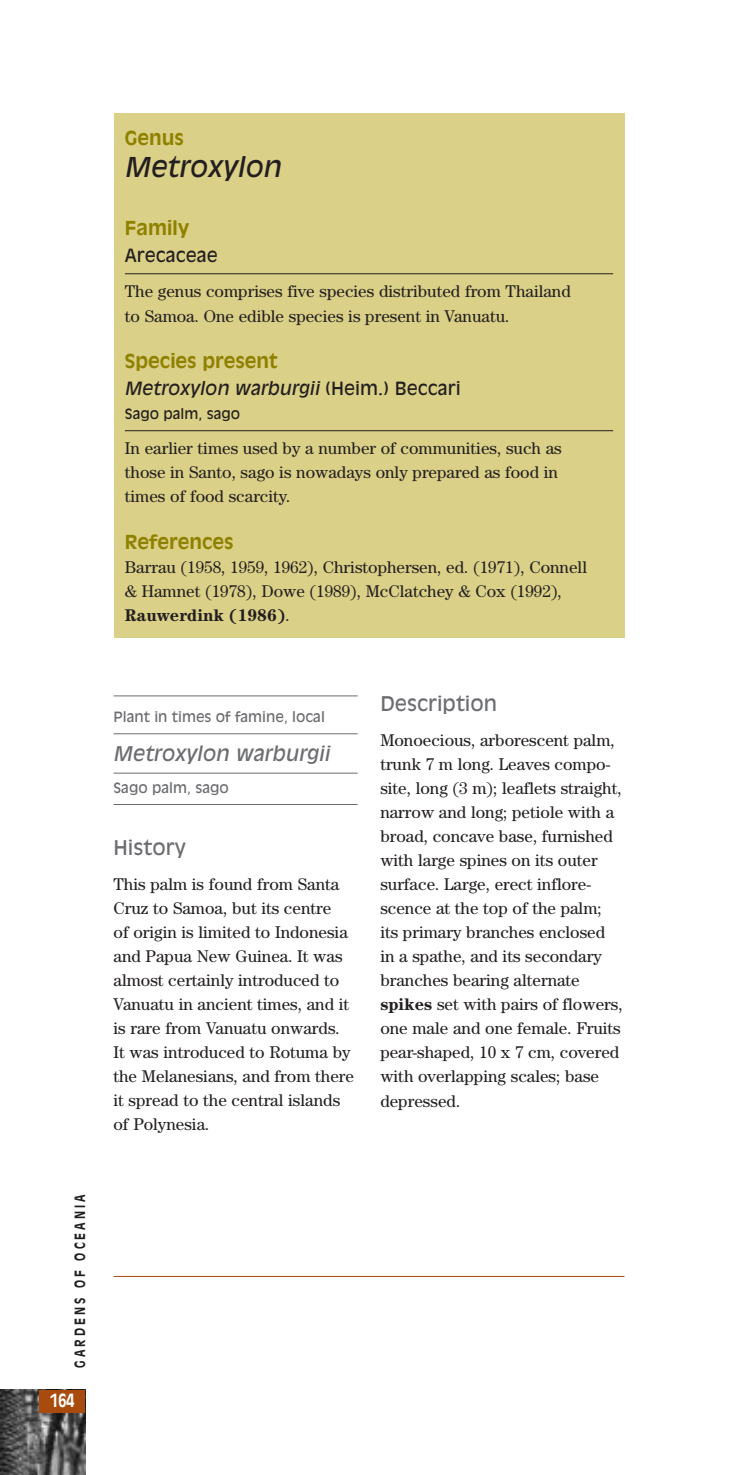
<style>
.page{position:relative;width:738px;height:1475px;background:#fff}
.page>*{position:absolute;margin:0;border:0;box-sizing:border-box;transform-origin:0 0}
.t1{font:italic 27px "Antique Olive";color:#231f20}
.t2{font:italic 20px "Antique Olive";color:#6c6d70}
.t3{font:20px "Antique Olive";color:#6c6d70}
.t4{font:700 19px "Antique Olive";color:#8f8100}
.t5{font:italic 18px "Antique Olive";color:#231f20}
.t6{font:18px "Antique Olive";color:#231f20}
.t7{font:700 18px "Antique Olive";color:#fff;scale:.8 1}
.t8{font:17px/24px "Century";color:#231f20}
.t9{font:14px "Antique Olive";color:#6c6d70}
.t10{font:700 14px "Antique Olive";letter-spacing:.28em;color:#231f20;scale:.8 1}
.t11{font:14px "Antique Olive";color:#231f20}
.s1{font-style:normal}
.s2{font-weight:700}
</style>
<div class="page">
<hr style="left:113px;top:695px;width:244px;height:1px;background:#6c6d70">
<hr style="left:113px;top:733px;width:244px;height:1px;background:#6c6d70">
<hr style="left:113px;top:772px;width:244px;height:1px;background:#6c6d70">
<hr style="left:113px;top:803px;width:244px;height:1px;background:#6c6d70">
<img style="left:0;top:1389px;width:85px;height:85px">
<div style="left:40px;top:1389px;width:45px;height:23px;background:#a84b0d"></div>
<hr style="left:113px;top:1275px;width:511px;height:1px;background:#a84b0d">
<div style="left:113px;top:113px;width:511px;height:524px;background:#dbd087"></div>
<hr style="left:125px;top:273px;width:487px;height:1px;background:#231f20">
<hr style="left:125px;top:430px;width:487px;height:1px;background:#231f20">
<p class="t4" style="left:125px;top:130px;width:61px">Genus</p>
<h1 class="t1" style="left:125px;top:156px;width:158px">Metroxylon</h1>
<p class="t4" style="left:125px;top:220px;width:66px">Family</p>
<p class="t6" style="left:125px;top:248px;width:94px">Arecaceae</p>
<p class="t8" style="left:125px;top:281px;width:447px">The genus comprises five species distributed from Thailand to Samoa. One edible species is present in Vanuatu.</p>
<p class="t4" style="left:125px;top:353px;width:154px">Species present</p>
<p class="t5" style="left:125px;top:381px;width:337px">Metroxylon warburgii <span class="s1">(Heim.) Beccari</span></p>
<p class="t11" style="left:125px;top:408px;width:117px">Sago palm, sago</p>
<p class="t8" style="left:125px;top:438px;width:438px">In earlier times used by a number of communities, such as those in Santo, sago is nowadays only prepared as food in times of food scarcity.</p>
<p class="t4" style="left:125px;top:534px;width:110px">References</p>
<p class="t8" style="left:125px;top:557px;width:463px">Barrau (1958, 1959, 1962), Christophersen, ed. (1971), Connell &amp; Hamnet (1978), Dowe (1989), McClatchey &amp; Cox (1992),<br><span class="s2">Rauwerdink (1986)</span>.</p>
<p class="t10" style="left:74px;top:1367px;width:219px;rotate:-90deg">GARDENS OF OCEANIA</p>
<p class="t7" style="left:50px;top:1392px;width:32px">164</p>
<p class="t9" style="left:113px;top:711px;width:213px">Plant in times of famine, local</p>
<p class="t2" style="left:113px;top:745px;width:218px">Metroxylon warburgii</p>
<p class="t9" style="left:113px;top:781px;width:117px">Sago palm, sago</p>
<p class="t3" style="left:113px;top:839px;width:74px">History</p>
<p class="t8" style="left:113px;top:873px;width:242px">This palm is found from Santa<br>Cruz to Samoa, but its centre<br>of origin is limited to Indonesia and Papua New Guinea. It was almost certainly introduced to<br>Vanuatu in ancient times, and it is rare from Vanuatu onwards.<br>It was introduced to Rotuma by the Melanesians, and from there it spread to the central islands of Polynesia.</p>
<p class="t3" style="left:380px;top:695px;width:118px">Description</p>
<p class="t8" style="left:380px;top:729px;width:243px">Monoecious, arborescent palm, trunk 7 m long. Leaves compo&shy;site, long (3 m); leaflets straight, narrow and long; petiole with a broad, concave base, furnished with large spines on its outer surface. Large, erect inflore&shy;scence at the top of the palm; its primary branches enclosed in a spathe, and its secondary branches bearing alternate <span class="s2">spikes</span> set with pairs of flowers, one male and one female. Fruits pear-shaped, 10 x 7 cm, covered with overlapping scales; base depressed.</p>
</div>
